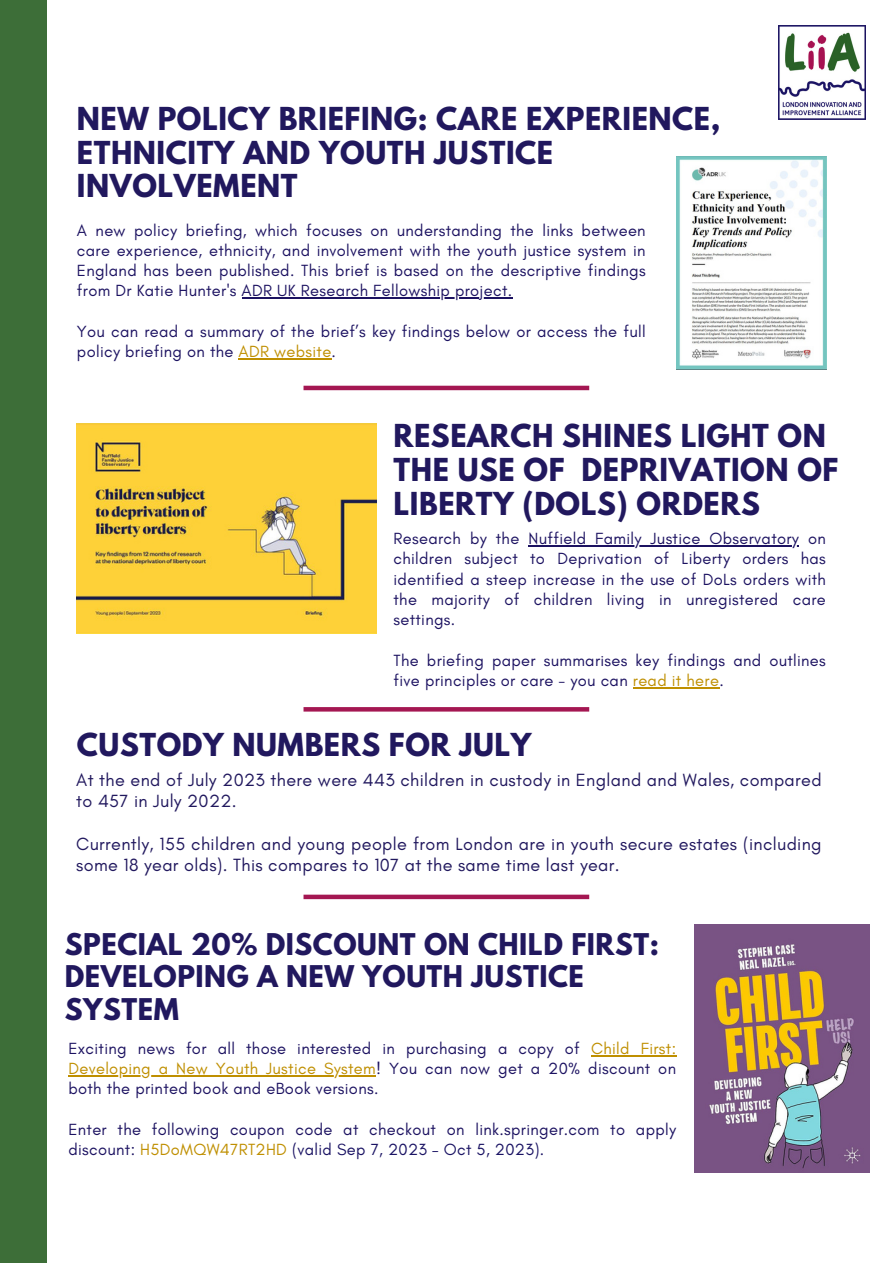
<style>
.page{position:relative;width:893px;height:1264px;background:#fff}
.page>*{position:absolute;margin:0;border:0;box-sizing:border-box;transform-origin:0 0}
.t1{font:700 28.05px/33.8px "League Spartan";letter-spacing:.02em;color:#21185e}
.t2{font:700 26.55px/32.5px "League Spartan";letter-spacing:.02em;color:#21185e}
.t3{font:18px/21.3px "Glacial Indifference";letter-spacing:.02em;color:#21185e}
.t4{font:16.5px/20.2px "Glacial Indifference";letter-spacing:.02em;color:#1c1261;text-align:justify}
.s1{color:#bf8f00}
.s2{color:#1b1464}
</style>
<div class="page">
<div style="left:0;top:0;width:46px;height:1262px;background:#3d6e38"></div>
<img style="left:778px;top:26px;width:87px;height:93px">
<img style="left:676px;top:157px;width:150px;height:212px">
<img style="left:77px;top:424px;width:299px;height:209px">
<hr style="left:241px;top:297px;width:271px;height:1px;background:#1c1261">
<hr style="left:238px;top:358px;width:93px;height:1px;background:#bf8f00">
<hr style="left:528px;top:545px;width:271px;height:1px;background:#1c1261">
<hr style="left:632px;top:687px;width:87px;height:1px;background:#bf8f00">
<svg style="left:303px;top:707px;width:286px;height:4px"></svg>
<hr style="left:303px;top:386px;width:286px;height:4px;background:#a41752">
<div style="left:303px;top:894px;width:286px;height:5px;background:#a41752"></div>
<img style="left:694px;top:924px;width:175px;height:248px">
<hr style="left:591px;top:1054px;width:85px;height:2px;background:#bf8f00">
<hr style="left:68px;top:1075px;width:308px;height:1px;background:#bf8f00">
<p class="t1" style="left:77px;top:105px;width:645px">NEW POLICY BRIEFING: CARE EXPERIENCE,<br>ETHNICITY AND YOUTH JUSTICE<br>INVOLVEMENT</p>
<p class="t4" style="left:77px;top:220px;width:570px">A new policy briefing, which focuses on understanding the links between care experience, ethnicity, and involvement with the youth justice system in England has been published. This brief is based on the descriptive findings from Dr Katie Hunter's ADR UK Research Fellowship project.</p>
<p class="t4" style="left:77px;top:321px;width:570px">You can read a summary of the brief’s key findings below or access the full policy briefing on the <span class="s1">ADR website</span>.</p>
<p class="t1" style="left:393px;top:422px;width:446px">RESEARCH SHINES LIGHT ON<br>THE USE OF DEPRIVATION OF<br>LIBERTY (DOLS) ORDERS</p>
<p class="t4" style="left:393px;top:528px;width:434px">Research by the Nuffield Family Justice Observatory on children subject to Deprivation of Liberty orders has identified a steep increase in the use of DoLs orders with the majority of children living in unregistered care settings.</p>
<p class="t4" style="left:393px;top:649px;width:434px">The briefing paper summarises key findings and outlines five principles or care - you can <span class="s1">read it here</span>.</p>
<p class="t1" style="left:77px;top:731px;width:456px">CUSTODY NUMBERS FOR JULY</p>
<p class="t3" style="left:76px;top:769px;width:746px">At the end of July 2023 there were 443 children in custody in England and Wales, compared to 457 in July 2022.</p>
<p class="t3" style="left:76px;top:833px;width:746px">Currently, 155 children and young people from London are in youth secure estates (including some 18 year olds). This compares to 107 at the same time last year.</p>
<p class="t2" style="left:65px;top:931px;width:595px">SPECIAL 20% DISCOUNT ON CHILD FIRST:<br>DEVELOPING A NEW YOUTH JUSTICE<br>SYSTEM</p>
<p class="t4" style="left:68px;top:1037px;width:609px">Exciting news for all those interested in purchasing a copy of <span class="s1">Child First:<br>Developing a New Youth Justice System</span>! You can now get a 20% discount on both the printed book and eBook versions.</p>
<p class="t4" style="left:68px;top:1118px;width:609px">Enter the following coupon code at checkout on link.springer.com to apply discount: <span class="s1">H5DoMQW47RT2HD</span> <span class="s2">(valid Sep 7, 2023 – Oct 5, 2023).</span></p>
</div>
